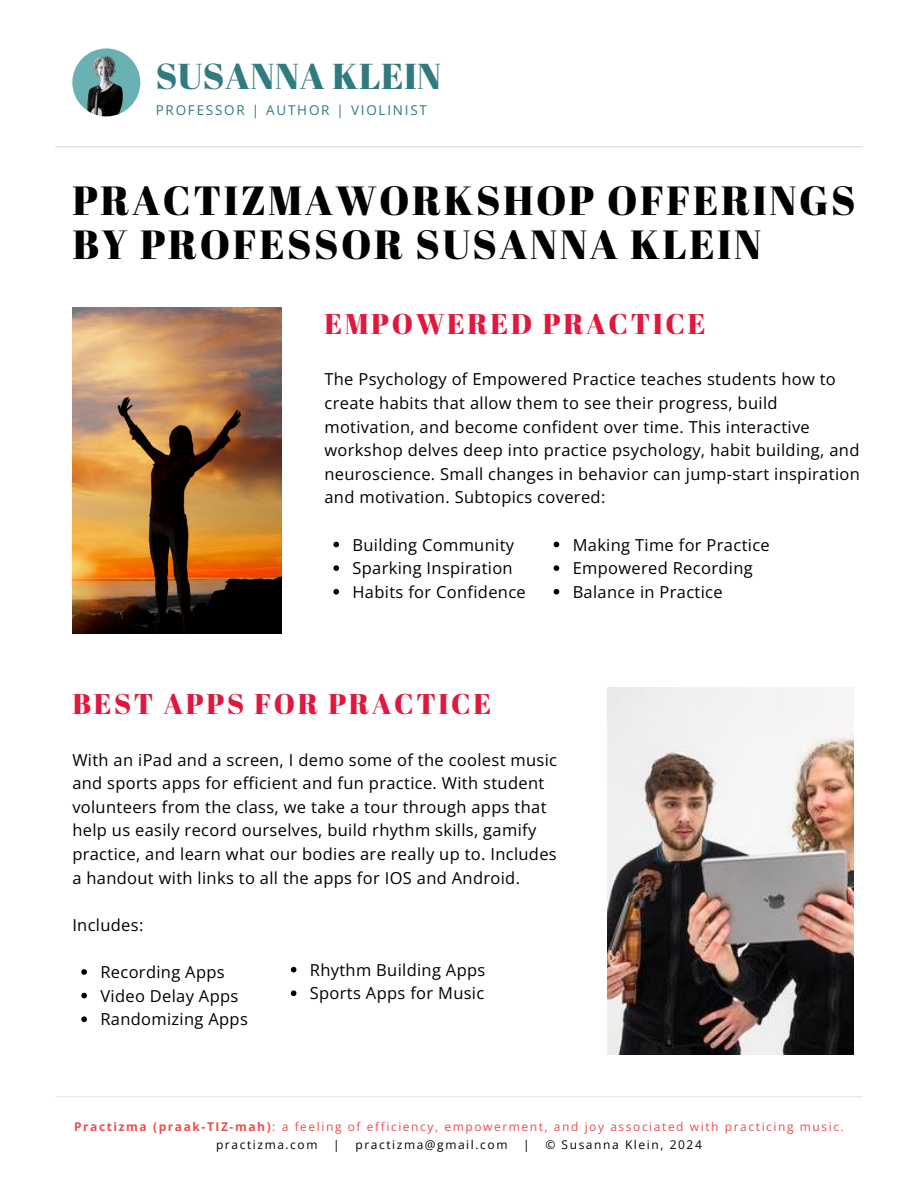
<style>
.page{position:relative;width:918px;height:1188px;background:#fff}
.page>*{position:absolute;margin:0;border:0;box-sizing:border-box;transform-origin:0 0}
.t1{font:40.65px/43.8px "Abril Fatface";letter-spacing:.06em;color:#000}
.t2{font:36px "Abril Fatface";letter-spacing:.015em;color:#2f7b7d}
.t3{font:28.5px "Abril Fatface";letter-spacing:.09em;color:#df183c}
.t4{font:16.5px/23.7px "Open Sans";letter-spacing:.02em;color:#000}
.t5{font:13.5px "Open Sans";letter-spacing:.13em;color:#2f7b7d}
.t6{font:12px "Open Sans";letter-spacing:.13em;color:#ed4c4b}
.t7{font:12px "Open Sans";letter-spacing:.13em;color:#000}
.s1{font-weight:700}
</style>
<div class="page">
<img style="left:72px;top:48px;width:68px;height:68px;border-radius:50%">
<img style="left:72px;top:307px;width:210px;height:327px">
<svg style="left:333px;top:542px;width:6px;height:5px"></svg>
<svg style="left:333px;top:565px;width:6px;height:6px"></svg>
<svg style="left:333px;top:589px;width:6px;height:6px"></svg>
<svg style="left:81px;top:969px;width:6px;height:6px"></svg>
<svg style="left:81px;top:993px;width:6px;height:5px"></svg>
<svg style="left:81px;top:1016px;width:6px;height:6px"></svg>
<svg style="left:554px;top:542px;width:5px;height:5px"></svg>
<svg style="left:554px;top:565px;width:5px;height:6px"></svg>
<svg style="left:554px;top:589px;width:5px;height:6px"></svg>
<svg style="left:291px;top:967px;width:5px;height:5px"></svg>
<svg style="left:291px;top:990px;width:5px;height:6px"></svg>
<img style="left:608px;top:688px;width:246px;height:366px">
<hr style="left:55px;top:146px;width:808px;height:1px;background:#a6a6a6">
<hr style="left:55px;top:1096px;width:808px;height:1px;background:#a6a6a6">
<p class="t2" style="left:156px;top:51px;width:287px">SUSANNA KLEIN</p>
<p class="t5" style="left:156px;top:101px;width:273px">PROFESSOR | AUTHOR | VIOLINIST</p>
<p class="t1" style="left:72px;top:178px;width:785px">PRACTIZMAWORKSHOP OFFERINGS<br>BY PROFESSOR SUSANNA KLEIN</p>
<h4 class="t3" style="left:324px;top:303px;width:383px">EMPOWERED PRACTICE</h4>
<h1 class="t4" style="left:324px;top:367px;width:537px">The Psychology of Empowered Practice teaches students how to create habits that allow them to see their progress, build motivation, and become confident over time. This interactive workshop delves deep into practice psychology, habit building, and neuroscience. Small changes in behavior can jump-start inspiration and motivation. Subtopics covered:</h1>
<h2 class="t4" style="left:352px;top:532px;width:163px">Building Community</h2>
<h3 class="t4" style="left:352px;top:556px;width:162px">Sparking Inspiration</h3>
<p class="t4" style="left:352px;top:580px;width:175px">Habits for Confidence</p>
<p class="t4" style="left:573px;top:532px;width:199px">Making Time for Practice</p>
<p class="t4" style="left:573px;top:556px;width:182px">Empowered Recording</p>
<p class="t4" style="left:573px;top:580px;width:152px">Balance in Practice</p>
<p class="t3" style="left:72px;top:684px;width:420px">BEST APPS FOR PRACTICE</p>
<p class="t4" style="left:72px;top:747px;width:486px">With an iPad and a screen, I demo some of the coolest music and sports apps for efficient and fun practice. With student volunteers from the class, we take a tour through apps that help us easily record ourselves, build rhythm skills, gamify practice, and learn what our bodies are really up to. Includes a handout with links to all the apps for IOS and Android.</p>
<p class="t4" style="left:72px;top:913px;width:73px">Includes:</p>
<h2 class="t4" style="left:100px;top:960px;width:126px">Recording Apps</h2>
<h3 class="t4" style="left:100px;top:984px;width:140px">Video Delay Apps</h3>
<h3 class="t4" style="left:100px;top:1007px;width:149px">Randomizing Apps</h3>
<p class="t4" style="left:310px;top:958px;width:177px">Rhythm Building Apps</p>
<p class="t4" style="left:310px;top:981px;width:176px">Sports Apps for Music</p>
<p class="t6" style="left:74px;top:1118px;width:771px"><span class="s1">Practizma (praak-TIZ-mah)</span>: a feeling of efficiency, empowerment, and joy associated with practicing music.</p>
<p class="t7" style="left:216px;top:1136px;width:103px">practizma.com</p>
<p class="t7" style="left:333px;top:1136px;width:8px">|</p>
<p class="t7" style="left:355px;top:1136px;width:153px">practizma@gmail.com</p>
<p class="t7" style="left:523px;top:1136px;width:8px">|</p>
<p class="t7" style="left:545px;top:1136px;width:158px">© Susanna Klein, 2024</p>
</div>
